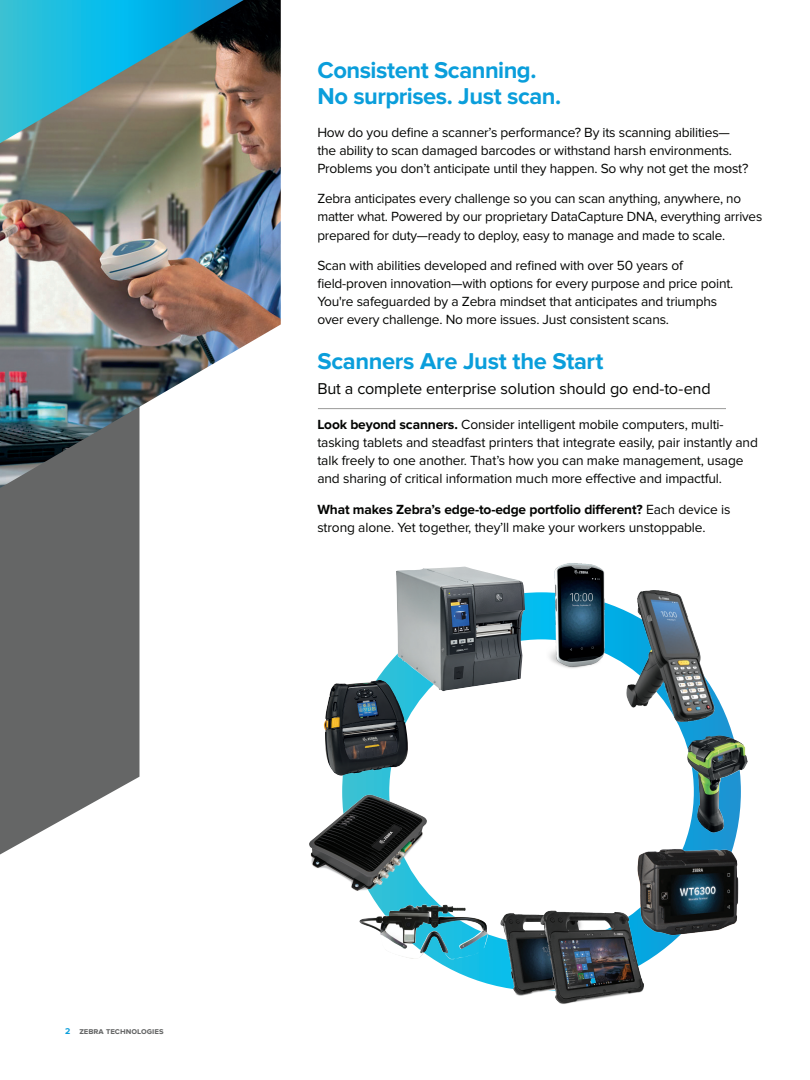
<style>
.page{position:relative;width:810px;height:1080px;background:#fff}
.page>*{position:absolute;margin:0;border:0;box-sizing:border-box;transform-origin:0 0}
.t1{font:700 23.75px/26.2px "Proxima Nova";letter-spacing:-.015em;color:#0a9edb}
.t2{font:16.25px "Proxima Nova";letter-spacing:-.01em;color:#040503}
.t3{font:13.75px/18.1px "Proxima Nova";letter-spacing:-.015em;color:#040503}
.t4{font:700 8.75px "Proxima Nova";color:#656666}
.s1{font-weight:700}
.s2{color:#0a9edb}
</style>
<div class="page">
<svg style="left:0;top:488px;width:139px;height:367px;fill:#656666"></svg>
<hr style="left:318px;top:408px;width:408px;height:1px;background:#9a9a99">
<img style="left:0;top:0;width:281px;height:488px">
<svg style="left:342px;top:592px;width:399px;height:399px"></svg>
<div style="left:389px;top:639px;width:305px;height:305px;background:#fff;border-radius:50%"></div>
<img style="left:546px;top:563px;width:68px;height:105px">
<img style="left:687px;top:736px;width:61px;height:97px">
<img style="left:324px;top:680px;width:84px;height:96px">
<img style="left:395px;top:567px;width:130px;height:124px">
<img style="left:359px;top:905px;width:130px;height:44px">
<img style="left:637px;top:842px;width:102px;height:105px">
<img style="left:491px;top:902px;width:163px;height:102px">
<img style="left:621px;top:590px;width:100px;height:136px">
<img style="left:309px;top:791px;width:120px;height:103px">
<h1 class="t1" style="left:317px;top:57px;width:245px">Consistent Scanning.<br>No surprises. Just scan.</h1>
<p class="t3" style="left:317px;top:124px;width:433px">How do you define a scanner’s performance? By its scanning abilities— the ability to scan damaged barcodes or withstand harsh environments.<br>Problems you don’t anticipate until they happen. So why not get the most?</p>
<p class="t3" style="left:317px;top:190px;width:446px">Zebra anticipates every challenge so you can scan anything, anywhere, no matter what. Powered by our proprietary DataCapture DNA, everything arrives prepared for duty—ready to deploy, easy to manage and made to scale.</p>
<p class="t3" style="left:317px;top:256px;width:417px">Scan with abilities developed and refined with over 50 years of field-proven innovation—with options for every purpose and price point.<br>You're safeguarded by a Zebra mindset that anticipates and triumphs over every challenge. No more issues. Just consistent scans.</p>
<h1 class="t1" style="left:317px;top:349px;width:288px">Scanners Are Just the Start</h1>
<p class="t2" style="left:317px;top:379px;width:395px">But a complete enterprise solution should go end-to-end</p>
<p class="t3" style="left:317px;top:416px;width:442px"><span class="s1">Look beyond scanners.</span> Consider intelligent mobile computers, multi&shy;tasking tablets and steadfast printers that integrate easily, pair instantly and talk freely to one another. That’s how you can make management, usage and sharing of critical information much more effective and impactful.</p>
<p class="t3" style="left:317px;top:500px;width:415px"><span class="s1">What makes Zebra’s edge-to-edge portfolio different?</span> Each device is strong alone. Yet together, they’ll make your workers unstoppable.</p>
<p class="t4" style="left:65px;top:1026px;width:100px"><span class="s2">2</span> zebra technologies</p>
</div>
